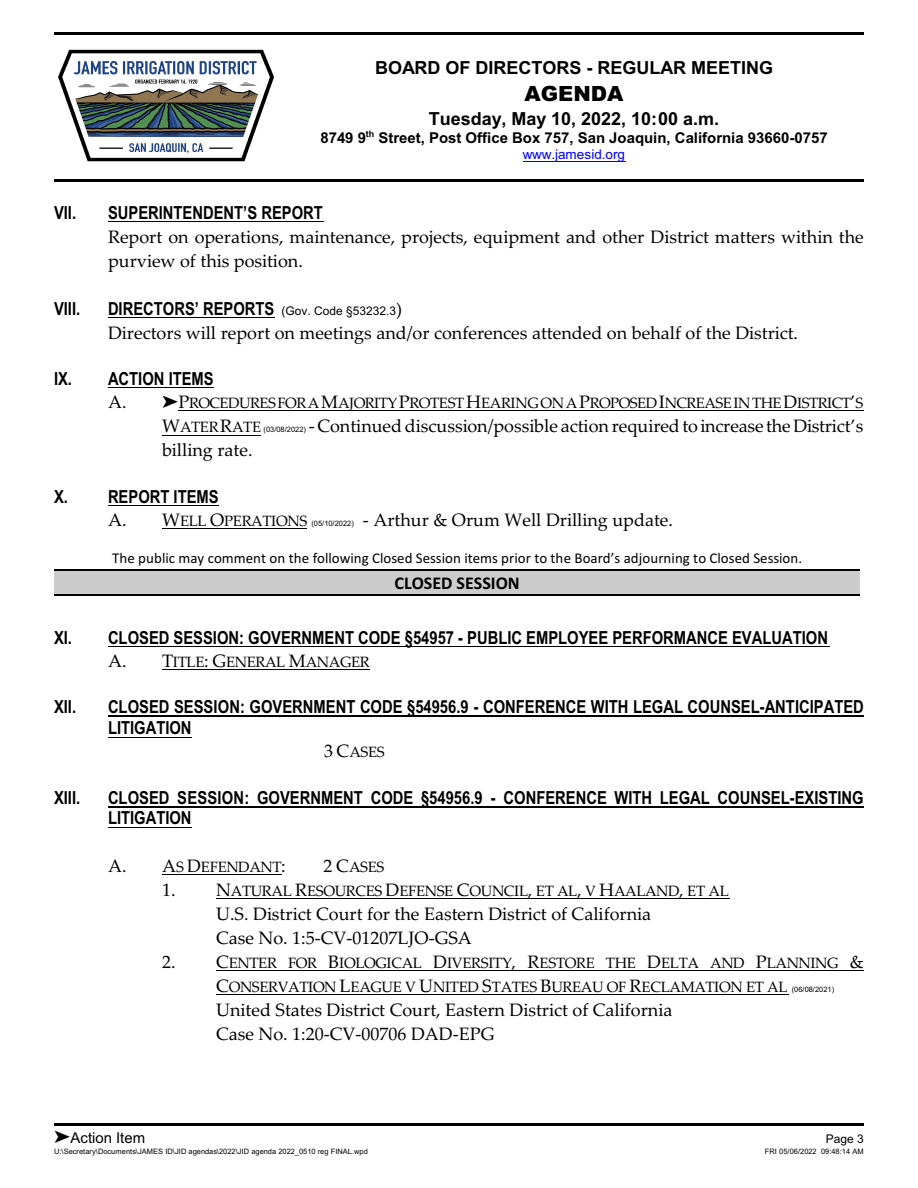
<style>
.page{position:relative;width:918px;height:1188px;background:#fff}
.page>*{position:absolute;margin:0;border:0;box-sizing:border-box;transform-origin:0 0}
.t1{font:900 21px "Arial";color:#000}
.t2{font:18px/24.2px "Palatino Linotype";color:#000}
.t3{font:700 18px/21.3px "Arial Narrow";color:#000}
.t4{font:700 18px "Arial";color:#000}
.t5{font:700 18px "Calibri";color:#000}
.t6{font:15px/24.2px "Palatino Linotype";letter-spacing:-.025em;color:#000}
.t7{font:15px "Calibri";color:#000}
.t8{font:700 15px "Arial";color:#000}
.t9{font:15px "Arial";color:#000}
.t10{font:13.5px "Arial";color:#00f}
.t11{font:12px "Arial";color:#000}
.t12{font:7.5px "Arial";color:#000}
.s1{font-family:"Arial";font-weight:400;font-size:12px}
.s2{font-family:"Palatino Linotype";font-weight:400}
.s3{font-size:18px}
.s4{font-family:"Palatino Linotype";font-size:18px}
.s5{font-family:"Palatino Linotype";font-size:15px}
.s6{font-family:"Arial";font-size:7.5px}
</style>
<div class="page">
<img style="left:58px;top:49px;width:216px;height:113px">
<hr style="left:523px;top:161px;width:103px;height:1px;background:#00f">
<hr style="left:54px;top:32px;width:810px;height:3px;background:#000">
<hr style="left:54px;top:179px;width:810px;height:2px;background:#000">
<hr style="left:108px;top:221px;width:215px;height:1px;background:#000">
<hr style="left:108px;top:317px;width:167px;height:1px;background:#000">
<hr style="left:108px;top:387px;width:106px;height:1px;background:#000">
<hr style="left:178px;top:410px;width:686px;height:1px;background:#000">
<hr style="left:162px;top:435px;width:99px;height:1px;background:#000">
<hr style="left:108px;top:505px;width:111px;height:1px;background:#000">
<hr style="left:162px;top:528px;width:145px;height:1px;background:#000">
<hr style="left:108px;top:646px;width:721px;height:1px;background:#000">
<hr style="left:162px;top:669px;width:207px;height:1px;background:#000">
<hr style="left:108px;top:716px;width:756px;height:1px;background:#000">
<hr style="left:108px;top:737px;width:84px;height:1px;background:#000">
<hr style="left:108px;top:806px;width:756px;height:1px;background:#000">
<hr style="left:108px;top:827px;width:84px;height:1px;background:#000">
<hr style="left:162px;top:874px;width:120px;height:1px;background:#000">
<hr style="left:216px;top:898px;width:513px;height:1px;background:#000">
<hr style="left:216px;top:970px;width:648px;height:1px;background:#000">
<hr style="left:216px;top:994px;width:572px;height:1px;background:#000">
<div style="left:54px;top:569px;width:806px;height:27px;background:#ccc"></div>
<hr style="left:54px;top:569px;width:806px;height:1px;background:#000">
<hr style="left:54px;top:595px;width:806px;height:1px;background:#000">
<hr style="left:54px;top:1123px;width:810px;height:3px;background:#000">
<p class="t4" style="left:375px;top:61px;width:399px">BOARD OF DIRECTORS - REGULAR MEETING</p>
<p class="t1" style="left:525px;top:86px;width:101px">AGENDA</p>
<p class="t4" style="left:429px;top:111px;width:292px">Tuesday, May 10, 2022, 10:00 a.m.</p>
<p class="t8" style="left:320px;top:132px;width:509px">8749 9<sup>th</sup> Street, Post Office Box 757, San Joaquin, California 93660-0757</p>
<p class="t10" style="left:523px;top:149px;width:104px">www.jamesid.org</p>
<p class="t3" style="left:54px;top:203px;width:24px">VII.</p>
<p class="t3" style="left:108px;top:203px;width:216px">SUPERINTENDENT’S REPORT</p>
<p class="t2" style="left:108px;top:227px;width:757px">Report on operations, maintenance, projects, equipment and other District matters within the purview of this position.</p>
<p class="t3" style="left:54px;top:300px;width:28px">VIII.</p>
<p class="t3" style="left:108px;top:300px;width:296px">DIRECTORS’ REPORTS <span class="s1">(Gov. Code §53232.3</span><span class="s2">)</span></p>
<p class="t2" style="left:108px;top:323px;width:692px">Directors will report on meetings and/or conferences attended on behalf of the District.</p>
<p class="t3" style="left:54px;top:370px;width:161px">IX. ACTION ITEMS</p>
<p class="t2" style="left:108px;top:392px;width:20px">A.</p>
<p class="t6" style="left:178px;top:393px;width:686px"><span class="s3">P</span>ROCEDURESFORA<span class="s3">M</span>AJORITY<span class="s3">P</span>ROTEST<span class="s3">H</span>EARINGONA<span class="s3">P</span>ROPOSED<span class="s3">I</span>NCREASEINTHE<span class="s3">D</span>ISTRICT<span class="s3">’</span>S</p>
<p class="t12" style="left:162px;top:427px;width:146px"><span class="s4">W</span><span class="s5">ATER</span><span class="s4">R</span><span class="s5">ATE</span> (03/08/2022)</p>
<p class="t2" style="left:309px;top:416px;width:556px">- Continued discussion/possible action requiredto increase theDistrict’s</p>
<p class="t2" style="left:162px;top:440px;width:92px">billing rate.</p>
<p class="t3" style="left:54px;top:487px;width:166px">X. REPORT ITEMS</p>
<p class="t6" style="left:108px;top:510px;width:247px"><span class="s3">A. W</span>ELL <span class="s3">O</span>PERATIONS <span class="s6">(05/10/2022)</span></p>
<p class="t2" style="left:363px;top:509px;width:312px">- Arthur &amp; Orum Well Drilling update.</p>
<p class="t7" style="left:112px;top:552px;width:691px">The public may comment on the following Closed Session items prior to the Board’s adjourning to Closed Session.</p>
<p class="t5" style="left:395px;top:575px;width:127px">CLOSED SESSION</p>
<p class="t3" style="left:54px;top:629px;width:776px">XI. CLOSED SESSION: GOVERNMENT CODE §54957 - PUBLIC EMPLOYEE PERFORMANCE EVALUATION</p>
<p class="t6" style="left:108px;top:652px;width:263px"><span class="s3">A. T</span>ITLE<span class="s3">: G</span>ENERAL <span class="s3">M</span>ANAGER</p>
<p class="t3" style="left:54px;top:698px;width:24px">XII.</p>
<p class="t3" style="left:108px;top:698px;width:757px">CLOSED SESSION: GOVERNMENT CODE §54956.9 - CONFERENCE WITH LEGAL COUNSEL-ANTICIPATED<br>LITIGATION</p>
<p class="t6" style="left:324px;top:742px;width:62px"><span class="s3">3 C</span>ASES</p>
<p class="t3" style="left:54px;top:788px;width:28px">XIII.</p>
<p class="t3" style="left:108px;top:788px;width:757px;line-height:20.9px">CLOSED SESSION: GOVERNMENT CODE §54956.9 - CONFERENCE WITH LEGAL COUNSEL-EXISTING<br>LITIGATION</p>
<p class="t6" style="left:108px;top:856px;width:179px"><span class="s3">A. A</span>S <span class="s3">D</span>EFENDANT<span class="s3">:</span></p>
<p class="t6" style="left:324px;top:856px;width:62px"><span class="s3">2 C</span>ASES</p>
<p class="t6" style="left:162px;top:880px;width:568px"><span class="s3">1. N</span>ATURAL <span class="s3">R</span>ESOURCES <span class="s3">D</span>EFENSE <span class="s3">C</span>OUNCIL<span class="s3">,</span> ET AL<span class="s3">,</span> V <span class="s3">H</span>AALAND<span class="s3">,</span> ET AL</p>
<p class="t2" style="left:216px;top:904px;width:437px">U.S. District Court for the Eastern District of California<br>Case No. 1:5-CV-01207LJO-GSA</p>
<p class="t6" style="left:216px;top:953px;width:649px;text-indent:-54px"><span class="s3">2. C</span>ENTER FOR <span class="s3">B</span>IOLOGICAL <span class="s3">D</span>IVERSITY<span class="s3">, R</span>ESTORE THE <span class="s3">D</span>ELTA AND <span class="s3">P</span>LANNING <span class="s3">&amp;<br>C</span>ONSERVATION <span class="s3">L</span>EAGUE V <span class="s3">U</span>NITED <span class="s3">S</span>TATES <span class="s3">B</span>UREAU OF <span class="s3">R</span>ECLAMATION ET AL <span class="s6">(06/08/2021)</span></p>
<p class="t2" style="left:216px;top:1000px;width:458px">United States District Court, Eastern District of California<br>Case No. 1:20-CV-00706 DAD-EPG</p>
<p class="t9" style="left:71px;top:1132px;width:76px">Action Item</p>
<p class="t11" style="left:826px;top:1134px;width:40px">Page 3</p>
<p class="t12" style="left:54px;top:1149px;width:315px">U:\Secretary\Documents\JAMES ID\JID agendas\2022\JID agenda 2022_0510 reg FINAL.wpd</p>
<p class="t12" style="left:765px;top:1149px;width:100px">FRI 05/06/2022 09:48:14 AM</p>
</div>
